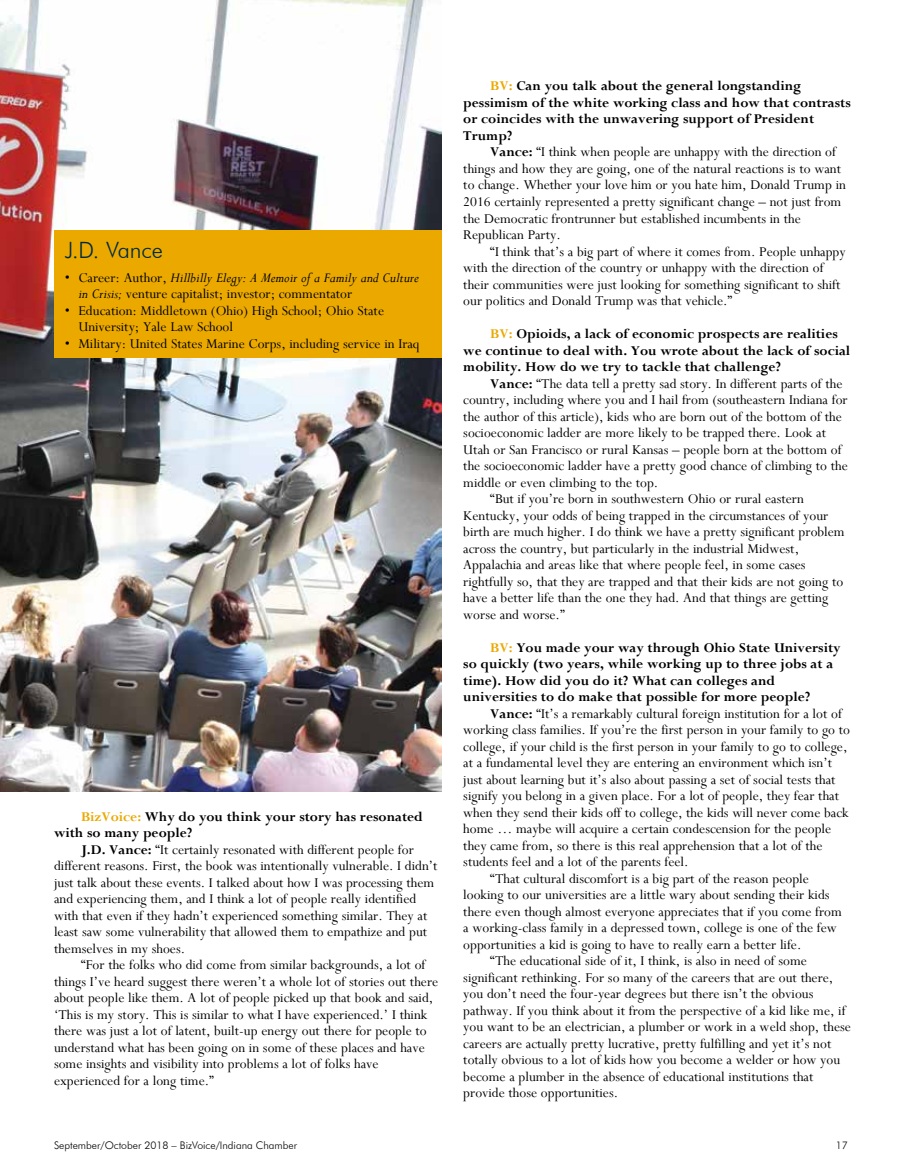
<style>
.page{position:relative;width:905px;height:1175px;background:#fff}
.page>*{position:absolute;margin:0;border:0;box-sizing:border-box;transform-origin:0 0}
.t1{font:300 22.5px "Futura BT";color:#002a3a}
.t2{font:15px/16.5px "Perpetua";color:#000}
.t3{font:700 15px/16.5px "Perpetua";color:#000}
.t4{font:300 10.5px "Futura BT";color:#000}
.s1{font-style:italic}
.s2{color:#eba900}
.s3{font-weight:700}
</style>
<div class="page">
<img style="left:0;top:0;width:441px;height:791px">
<div style="left:54px;top:230px;width:387px;height:128px;background:#eba900"></div>
<h1 class="t1" style="left:65px;top:237px;width:100px">J.D. Vance</h1>
<p class="t2" style="left:78px;top:269px;width:342px;text-indent:-14px">• Career: Author, <span class="s1">Hillbilly Elegy: A Memoir of a Family and Culture in Crisis;</span> venture capitalist; investor; commentator</p>
<p class="t2" style="left:78px;top:302px;width:307px;text-indent:-14px">• Education: Middletown (Ohio) High School; Ohio State<br>University; Yale Law School</p>
<p class="t2" style="left:65px;top:335px;width:356px">• Military: United States Marine Corps, including service in Iraq</p>
<p class="t3" style="left:54px;top:808px;width:370px;text-indent:27px"><span class="s2">BizVoice:</span> Why do you think your story has resonated with so many people?</p>
<p class="t2" style="left:54px;top:841px;width:385px;text-indent:27px"><span class="s3">J.D. Vance:</span> “It certainly resonated with different people for different reasons. First, the book was intentionally vulnerable. I didn’t just talk about these events. I talked about how I was processing them and experiencing them, and I think a lot of people really identified with that even if they hadn’t experienced something similar. They at least saw some vulnerability that allowed them to empathize and put themselves in my shoes.</p>
<p class="t2" style="left:54px;top:956px;width:386px;text-indent:27px">“For the folks who did come from similar backgrounds, a lot of things I’ve heard suggest there weren’t a whole lot of stories out there about people like them. A lot of people picked up that book and said, ‘This is my story. This is similar to what I have experienced.’ I think there was just a lot of latent, built-up energy out there for people to understand what has been going on in some of these places and have some insights and visibility into problems a lot of folks have experienced for a long time.”</p>
<p class="t3" style="left:463px;top:78px;width:389px;text-indent:27px"><span class="s2">BV:</span> Can you talk about the general longstanding pessimism of the white working class and how that contrasts or coincides with the unwavering support of President Trump?</p>
<p class="t2" style="left:463px;top:144px;width:384px;text-indent:27px"><span class="s3">Vance:</span> “I think when people are unhappy with the direction of things and how they are going, one of the natural reactions is to want to change. Whether your love him or you hate him, Donald Trump in 2016 certainly represented a pretty significant change – not just from the Democratic frontrunner but established incumbents in the Republican Party.</p>
<p class="t2" style="left:463px;top:243px;width:384px;text-indent:27px">“I think that’s a big part of where it comes from. People unhappy with the direction of the country or unhappy with the direction of their communities were just looking for something significant to shift our politics and Donald Trump was that vehicle.”</p>
<p class="t3" style="left:463px;top:325px;width:388px;text-indent:27px"><span class="s2">BV:</span> Opioids, a lack of economic prospects are realities we continue to deal with. You wrote about the lack of social mobility. How do we try to tackle that challenge?</p>
<p class="t2" style="left:490px;top:375px;width:354px"><span class="s3">Vance:</span> “The data tell a pretty sad story. In different parts of the</p>
<p class="t2" style="left:463px;top:391px;width:386px">country, including where you and I hail from (southeastern Indiana for</p>
<p class="t2" style="left:463px;top:408px;width:380px">the author of this article), kids who are born out of the bottom of the</p>
<p class="t2" style="left:463px;top:424px;width:364px">socioeconomic ladder are more likely to be trapped there. Look at</p>
<p class="t2" style="left:463px;top:441px;width:380px">Utah or San Francisco or rural Kansas – people born at the bottom of</p>
<p class="t2" style="left:463px;top:457px;width:386px">the socioeconomic ladder have a pretty good chance of climbing to the</p>
<p class="t2" style="left:463px;top:474px;width:196px">middle or even climbing to the top.</p>
<p class="t2" style="left:490px;top:490px;width:315px">“But if you’re born in southwestern Ohio or rural eastern</p>
<p class="t2" style="left:463px;top:507px;width:366px">Kentucky, your odds of being trapped in the circumstances of your</p>
<p class="t2" style="left:463px;top:523px;width:383px">birth are much higher. I do think we have a pretty significant problem</p>
<p class="t2" style="left:463px;top:540px;width:337px">across the country, but particularly in the industrial Midwest,</p>
<p class="t2" style="left:463px;top:556px;width:344px">Appalachia and areas like that where people feel, in some cases</p>
<p class="t2" style="left:463px;top:573px;width:381px">rightfully so, that they are trapped and that their kids are not going to</p>
<p class="t2" style="left:463px;top:589px;width:366px">have a better life than the one they had. And that things are getting</p>
<p class="t2" style="left:463px;top:606px;width:103px">worse and worse.”</p>
<p class="t3" style="left:463px;top:639px;width:379px;text-indent:27px"><span class="s2">BV:</span> You made your way through Ohio State University so quickly (two years, while working up to three jobs at a time). How did you do it? What can colleges and universities to do make that possible for more people?</p>
<p class="t2" style="left:490px;top:705px;width:353px"><span class="s3">Vance:</span> “It’s a remarkably cultural foreign institution for a lot of</p>
<p class="t2" style="left:463px;top:721px;width:388px">working class families. If you’re the first person in your family to go to</p>
<p class="t2" style="left:463px;top:738px;width:385px">college, if your child is the first person in your family to go to college,</p>
<p class="t2" style="left:463px;top:754px;width:370px">at a fundamental level they are entering an environment which isn’t</p>
<p class="t2" style="left:463px;top:771px;width:374px">just about learning but it’s also about passing a set of social tests that</p>
<p class="t2" style="left:463px;top:787px;width:377px">signify you belong in a given place. For a lot of people, they fear that</p>
<p class="t2" style="left:463px;top:804px;width:387px">when they send their kids off to college, the kids will never come back</p>
<p class="t2" style="left:463px;top:820px;width:369px">home … maybe will acquire a certain condescension for the people</p>
<p class="t2" style="left:463px;top:837px;width:361px">they came from, so there is this real apprehension that a lot of the</p>
<p class="t2" style="left:463px;top:853px;width:227px">students feel and a lot of the parents feel.</p>
<p class="t2" style="left:490px;top:870px;width:320px">“That cultural discomfort is a big part of the reason people</p>
<p class="t2" style="left:463px;top:886px;width:368px">looking to our universities are a little wary about sending their kids</p>
<p class="t2" style="left:463px;top:903px;width:380px">there even though almost everyone appreciates that if you come from</p>
<p class="t2" style="left:463px;top:919px;width:375px">a working-class family in a depressed town, college is one of the few</p>
<p class="t2" style="left:463px;top:936px;width:339px">opportunities a kid is going to have to really earn a better life.</p>
<p class="t2" style="left:490px;top:952px;width:318px">“The educational side of it, I think, is also in need of some</p>
<p class="t2" style="left:463px;top:969px;width:371px">significant rethinking. For so many of the careers that are out there,</p>
<p class="t2" style="left:463px;top:985px;width:351px">you don’t need the four-year degrees but there isn’t the obvious</p>
<p class="t2" style="left:463px;top:1002px;width:384px">pathway. If you think about it from the perspective of a kid like me, if</p>
<p class="t2" style="left:463px;top:1018px;width:389px">you want to be an electrician, a plumber or work in a weld shop, these</p>
<p class="t2" style="left:463px;top:1035px;width:369px">careers are actually pretty lucrative, pretty fulfilling and yet it’s not</p>
<p class="t2" style="left:463px;top:1051px;width:378px">totally obvious to a lot of kids how you become a welder or how you</p>
<p class="t2" style="left:463px;top:1068px;width:351px">become a plumber in the absence of educational institutions that</p>
<p class="t2" style="left:463px;top:1084px;width:156px">provide those opportunities.</p>
<p class="t4" style="left:54px;top:1139px;width:244px">September/October 2018 – BizVoice/Indiana Chamber</p>
<p class="t4" style="left:835px;top:1139px;width:14px">17</p>
</div>
